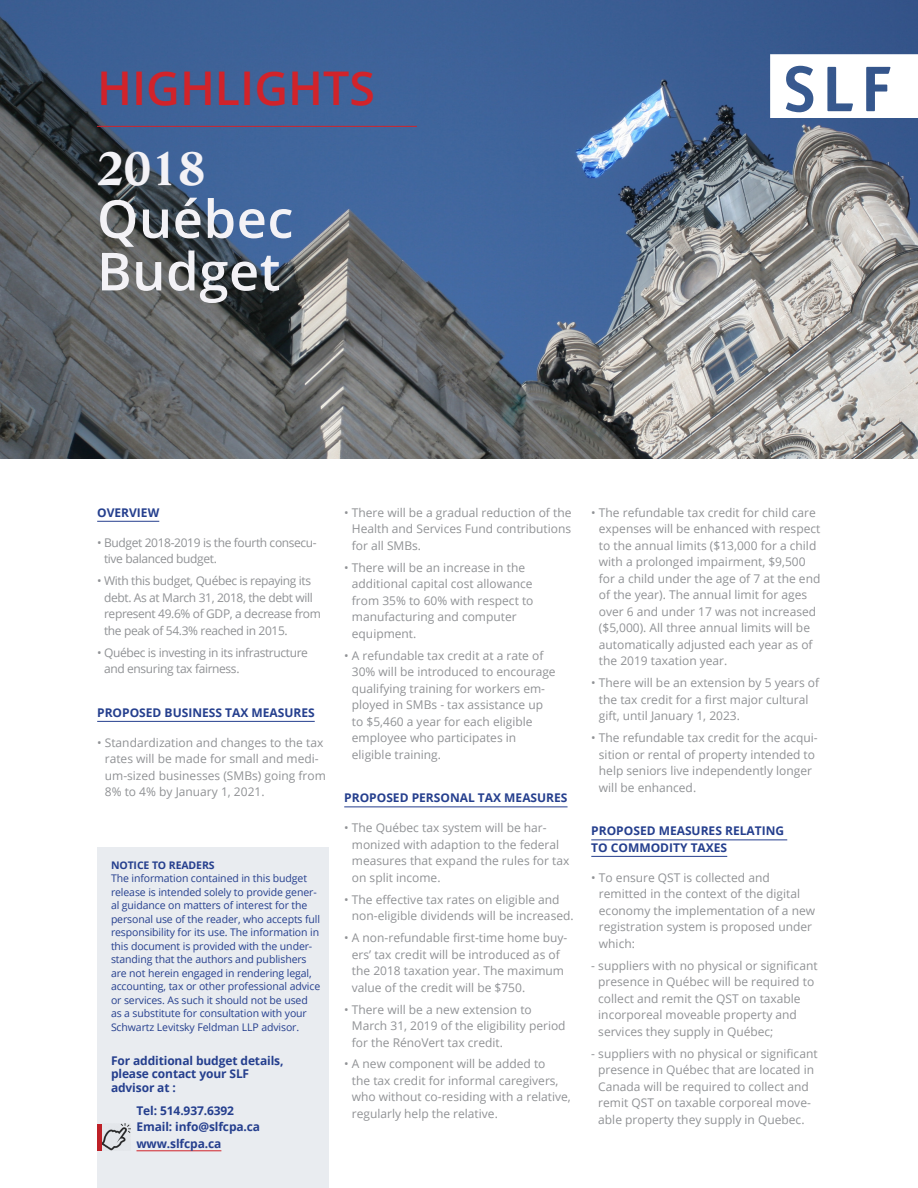
<style>
.page{position:relative;width:918px;height:1188px;background:#fff}
.page>*{position:absolute;margin:0;border:0;box-sizing:border-box;transform-origin:0 0}
.t1{font:600 52.5px "Open Sans";letter-spacing:.01em;color:#f3f2f6}
.t2{font:700 48px "Life";color:#f3f2f6}
.t3{font:600 46.5px "Open Sans";color:#d1232a}
.Body_Copy{font:12px/16.5px "Open Sans";color:#909295}
.Body_Copy-2{font:12px/16.5px "Open Sans";letter-spacing:-.03em;color:#909295}
.Caps_Underline_Headl{font:700 12px/16.5px "Open Sans";color:#253f8e}
.t4{font:10.5px/13.5px "Open Sans";letter-spacing:-.01em;color:#253f8e}
.s1{font-weight:700}
</style>
<div class="page">
<img style="left:0;top:0;width:918px;height:459px">
<svg style="left:770px;top:54px;width:148px;height:63px"></svg>
<hr style="left:97px;top:521px;width:62px;height:1px;background:#253f8e">
<hr style="left:97px;top:721px;width:218px;height:1px;background:#253f8e">
<hr style="left:344px;top:807px;width:224px;height:1px;background:#253f8e">
<hr style="left:591px;top:840px;width:196px;height:1px;background:#253f8e">
<hr style="left:591px;top:856px;width:136px;height:1px;background:#253f8e">
<div style="left:97px;top:847px;width:231px;height:341px;background:#e9ecf0"></div>
<hr style="left:136px;top:1150px;width:85px;height:1px;background:#d1232a">
<hr style="left:97px;top:126px;width:320px;height:1px;background:#d1232a">
<div style="left:97px;top:1124px;width:33px;height:26px;background:linear-gradient(to bottom,#be2027,#be2027)"></div>
<img style="left:103px;top:1124px;width:27px;height:26px">
<p class="t3" style="left:97px;top:56px;width:279px">HIGHLIGHTS</p>
<p class="t2" style="left:97px;top:140px;width:110px">2018</p>
<p class="t1" style="left:97px;top:183px;width:198px">Québec</p>
<p class="t1" style="left:97px;top:235px;width:185px">Budget</p>
<p class="Caps_Underline_Headl" style="left:97px;top:504px;width:64px">OVERVIEW</p>
<p class="Body_Copy-2" style="left:104px;top:534px;width:214px;text-indent:-7px">• Budget 2018-2019 is the fourth consecu&shy;tive balanced budget.</p>
<p class="Body_Copy-2" style="left:104px;top:572px;width:218px;text-indent:-7px">• With this budget, Québec is repaying its debt. As at March 31, 2018, the debt will represent 49.6% of GDP, a decrease from the peak of 54.3% reached in 2015.</p>
<p class="Body_Copy-2" style="left:104px;top:644px;width:205px;text-indent:-7px">• Québec is investing in its infrastructure and ensuring tax fairness.</p>
<p class="Caps_Underline_Headl" style="left:97px;top:704px;width:219px">PROPOSED BUSINESS TAX MEASURES</p>
<p class="Body_Copy" style="left:105px;top:734px;width:223px;text-indent:-8px">• Standardization and changes to the tax rates will be made for small and medi&shy;um-sized businesses (SMBs) going from 8% to 4% by January 1, 2021.</p>
<p class="t4" style="left:111px;top:858px;width:211px"><span class="s1">NOTICE TO READERS<br></span>The information contained in this budget release is intended solely to provide gener&shy;al guidance on matters of interest for the personal use of the reader, who accepts full responsibility for its use. The information in this document is provided with the under&shy;standing that the authors and publishers are not herein engaged in rendering legal, accounting, tax or other professional advice or services. As such it should not be used as a substitute for consultation with your Schwartz Levitsky Feldman LLP advisor.</p>
<p class="Caps_Underline_Headl" style="left:111px;top:1053px;width:174px;line-height:13.5px">For additional budget details, please contact your SLF advisor at :</p>
<p class="Caps_Underline_Headl" style="left:136px;top:1102px;width:125px">Tel: 514.937.6392<br>Email: info@slfcpa.ca www.slfcpa.ca</p>
<p class="Body_Copy" style="left:352px;top:504px;width:221px;text-align:justify;text-indent:-8px">• There will be a gradual reduction of the Health and Services Fund contributions for all SMBs.</p>
<p class="Body_Copy" style="left:352px;top:559px;width:183px;text-indent:-8px">• There will be an increase in the additional capital cost allowance from 35% to 60% with respect to manufacturing and computer equipment.</p>
<p class="Body_Copy" style="left:352px;top:647px;width:205px;text-indent:-8px">• A refundable tax credit at a rate of<br>30% will be introduced to encourage qualifying training for workers em&shy;ployed in SMBs - tax assistance up to $5,460 a year for each eligible employee who participates in eligible training.</p>
<p class="Caps_Underline_Headl" style="left:344px;top:789px;width:225px">PROPOSED PERSONAL TAX MEASURES</p>
<p class="Body_Copy" style="left:352px;top:819px;width:219px;text-indent:-8px">• The Québec tax system will be har&shy;monized with adaption to the federal measures that expand the rules for tax on split income.</p>
<p class="Body_Copy" style="left:352px;top:891px;width:223px;text-indent:-8px">• The effective tax rates on eligible and non-eligible dividends will be increased.</p>
<p class="Body_Copy" style="left:352px;top:929px;width:217px;text-indent:-8px">• A non-refundable first-time home buy&shy;ers’ tax credit will be introduced as of the 2018 taxation year. The maximum value of the credit will be $750.</p>
<p class="Body_Copy" style="left:352px;top:1001px;width:215px;text-indent:-8px">• There will be a new extension to<br>March 31, 2019 of the eligibility period for the RénoVert tax credit.</p>
<p class="Body_Copy" style="left:352px;top:1056px;width:220px;text-indent:-8px">• A new component will be added to<br>the tax credit for informal caregivers, who without co-residing with a relative, regularly help the relative.</p>
<p class="Body_Copy" style="left:599px;top:504px;width:223px;text-indent:-8px">• The refundable tax credit for child care expenses will be enhanced with respect to the annual limits ($13,000 for a child with a prolonged impairment, $9,500 for a child under the age of 7 at the end of the year). The annual limit for ages over 6 and under 17 was not increased ($5,000). All three annual limits will be automatically adjusted each year as of the 2019 taxation year.</p>
<p class="Body_Copy" style="left:599px;top:674px;width:222px;text-indent:-8px">• There will be an extension by 5 years of the tax credit for a first major cultural gift, until January 1, 2023.</p>
<p class="Body_Copy" style="left:599px;top:729px;width:220px;text-indent:-8px">• The refundable tax credit for the acqui&shy;sition or rental of property intended to help seniors live independently longer will be enhanced.</p>
<p class="Caps_Underline_Headl" style="left:591px;top:822px;width:194px">PROPOSED MEASURES RELATING<br>TO COMMODITY TAXES</p>
<p class="Body_Copy" style="left:599px;top:869px;width:218px;text-indent:-8px">• To ensure QST is collected and remitted in the context of the digital economy the implementation of a new registration system is proposed under which:</p>
<p class="Body_Copy" style="left:598px;top:957px;width:221px;text-indent:-7px">- suppliers with no physical or significant presence in Québec will be required to collect and remit the QST on taxable incorporeal moveable property and services they supply in Québec;</p>
<p class="Body_Copy" style="left:591px;top:1045px;width:228px;text-align:center">- suppliers with no physical or significant presence in Québec that are located in Canada will be required to collect and remit QST on taxable corporeal move&shy;able property they supply in Quebec.</p>
</div>
